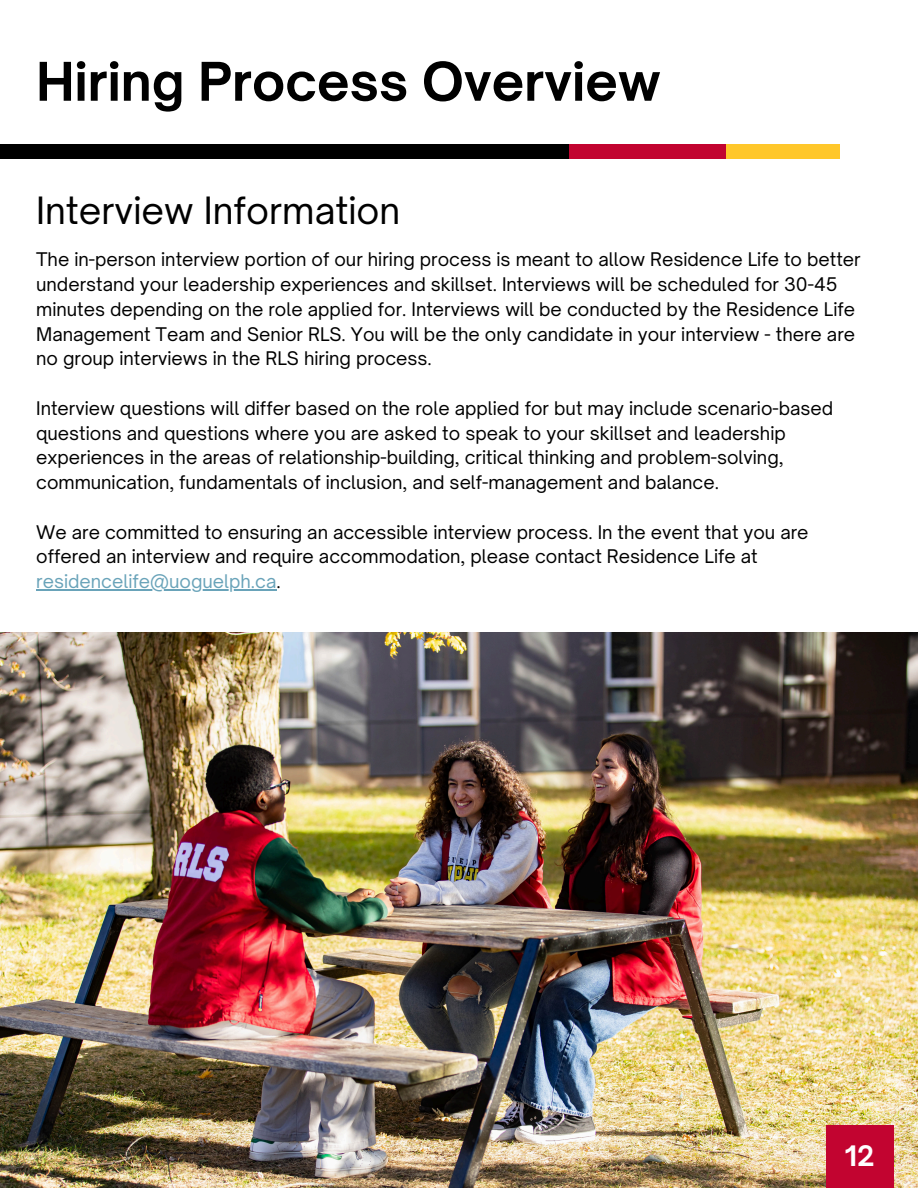
<style>
.page{position:relative;width:918px;height:1188px;background:#fff}
.page>*{position:absolute;margin:0;border:0;box-sizing:border-box;transform-origin:0 0}
.t1{font:700 51px "Open Sauce One";color:#000}
.t2{font:36px "Open Sauce One";color:#000}
.t3{font:700 27px "Open Sauce One";color:#fff}
.t4{font:18px/24.8px "Open Sauce One";color:#000}
.t5{font:18px "Open Sauce One";color:#69a3b9}
.s1{color:#000}
</style>
<div class="page">
<div style="left:0;top:144px;width:575px;height:14px;background:#000"></div>
<div style="left:569px;top:144px;width:160px;height:14px;background:#c20430"></div>
<div style="left:726px;top:144px;width:113px;height:14px;background:#ffc72a"></div>
<img style="left:0;top:632px;width:918px;height:556px">
<div style="left:826px;top:1125px;width:67px;height:63px;background:#c20430"></div>
<hr style="left:36px;top:589px;width:240px;height:1px;background:#69a3b9">
<h2 class="t1" style="left:36px;top:50px;width:626px">Hiring Process Overview</h2>
<p class="t2" style="left:36px;top:188px;width:366px">Interview Information</p>
<p class="t4" style="left:36px;top:247px;width:826px">The in-person interview portion of our hiring process is meant to allow Residence Life to better understand your leadership experiences and skillset. Interviews will be scheduled for 30-45 minutes depending on the role applied for. Interviews will be conducted by the Residence Life Management Team and Senior RLS. You will be the only candidate in your interview - there are no group interviews in the RLS hiring process.</p>
<p class="t4" style="left:36px;top:396px;width:799px">Interview questions will differ based on the role applied for but may include scenario-based questions and questions where you are asked to speak to your skillset and leadership experiences in the areas of relationship-building, critical thinking and problem-solving, communication, fundamentals of inclusion, and self-management and balance.</p>
<p class="t4" style="left:36px;top:519px;width:774px">We are committed to ensuring an accessible interview process. In the event that you are offered an interview and require accommodation, please contact Residence Life at</p>
<p class="t5" style="left:36px;top:570px;width:246px">residencelife@uoguelph.ca<span class="s1">.</span></p>
<h3 class="t3" style="left:845px;top:1139px;width:31px">12</h3>
</div>
